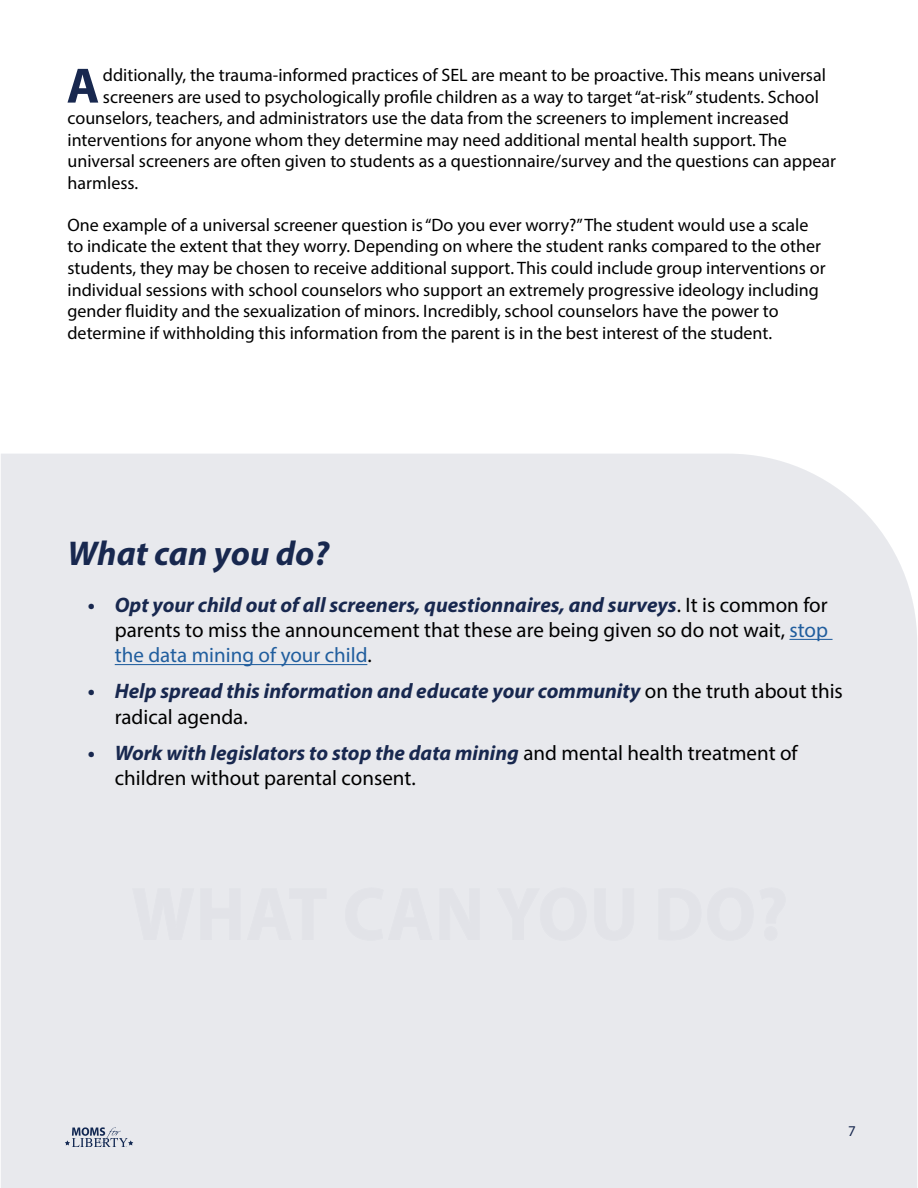
<style>
.page{position:relative;width:918px;height:1188px;background:#fff}
.page>*{position:absolute;margin:0;border:0;box-sizing:border-box;transform-origin:0 0}
.t1{font:700 50.1px "Myriad Pro";color:#18284f}
.t2{font:italic 700 34.5px "Myriad Pro";color:#18284f}
.t3{font:21px/25.2px "Myriad Pro";color:#000;text-align:justify}
.t4{font:italic 700 21px/25.2px "Myriad Pro";color:#18284f}
.t5{font:18px/21.6px "Myriad Pro";color:#000}
.t6{font:15px "Myriad Pro";color:#18284f}
.s1{font-weight:700;font-style:italic;color:#18284f}
.s2{color:#215e9e}
.s3{font-weight:400;font-style:normal;color:#000}
</style>
<div class="page">
<div style="left:1px;top:454px;width:916px;height:734px;background:#e8e9ed"></div>
<svg style="left:65px;top:1127px;width:68px;height:21px"></svg>
<hr style="left:789px;top:639px;width:44px;height:1px;background:#215e9e">
<hr style="left:115px;top:664px;width:252px;height:1px;background:#215e9e">
<div style="left:132px;top:888px;width:654px;height:53px;background:#e7e8ec"></div>
<h1 class="t1" style="left:67px;top:53px;width:34px">A</h1>
<p class="t5" style="left:103px;top:64px;width:724px">dditionally, the trauma-informed practices of SEL are meant to be proactive. This means universal</p>
<p class="t5" style="left:103px;top:85px;width:718px">screeners are used to psychologically profile children as a way to target “at-risk” students. School</p>
<p class="t5" style="left:68px;top:107px;width:723px">counselors, teachers, and administrators use the data from the screeners to implement increased</p>
<p class="t5" style="left:68px;top:129px;width:721px">interventions for anyone whom they determine may need additional mental health support. The</p>
<p class="t5" style="left:68px;top:150px;width:770px">universal screeners are often given to students as a questionnaire/survey and the questions can appear</p>
<p class="t5" style="left:68px;top:172px;width:72px">harmless.</p>
<p class="t5" style="left:68px;top:214px;width:760px">One example of a universal screener question is “Do you ever worry?” The student would use a scale to indicate the extent that they worry. Depending on where the student ranks compared to the other students, they may be chosen to receive additional support. This could include group interventions or individual sessions with school counselors who support an extremely progressive ideology including gender fluidity and the sexualization of minors. Incredibly, school counselors have the power to determine if withholding this information from the parent is in the best interest of the student.</p>
<h2 class="t2" style="left:68px;top:531px;width:263px">What can you do?</h2>
<p class="t3" style="left:115px;top:592px;width:715px;text-indent:-27px"><span class="s1">• Opt your child out of all screeners, questionnaires, and surveys</span>. It is common for parents to miss the announcement that these are being given so do not wait, <span class="s2">stop the data mining of your child</span>.</p>
<p class="t4" style="left:115px;top:678px;width:730px;text-indent:-27px">• Help spread this information and educate your community <span class="s3">on the truth about this radical agenda.</span></p>
<p class="t3" style="left:115px;top:740px;width:684px;text-indent:-27px"><span class="s1">• Work with legislators to stop the data mining</span> and mental health treatment of children without parental consent.</p>
<p class="t6" style="left:848px;top:1122px;width:9px">7</p>
</div>
